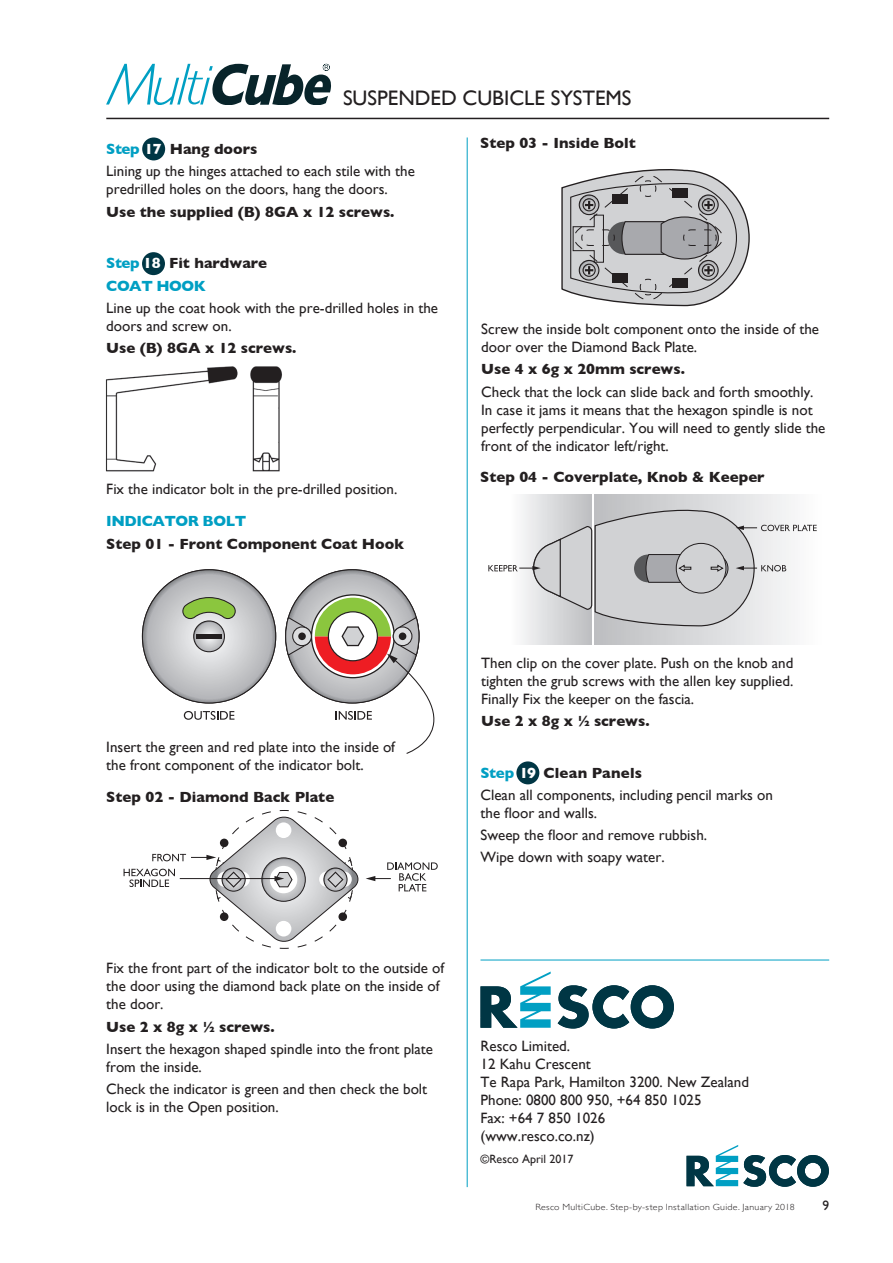
<style>
.page{position:relative;width:893px;height:1263px;background:#fff}
.page>*{position:absolute;margin:0;border:0;box-sizing:border-box;transform-origin:0 0}
.t1{font:21px "Gill Sans";color:#231f20}
.t2{font:15px/18px "Gill Sans";color:#231f20}
.t3{font:700 15px "Gill Sans";color:#231f20}
.t4{font:700 15px/22.2px "Gill Sans";letter-spacing:-.03em;color:#009fc3}
.t5{font:13.5px "Gill Sans";color:#231f20}
.t6{font:12px "Gill Sans";color:#231f20}
.t7{font:300 9px "Gill Sans";letter-spacing:.03em;color:#231f20;scale:1.1 1}
.s1{font-weight:700;color:#009fc3}
.s2{font-weight:700;color:#fff}
.s3{font-weight:700}
.s4{color:#fff}
.s5{color:#231f20}
</style>
<div class="page">
<hr style="left:467px;top:137px;width:1px;height:1050px;background:#009fc3">
<svg style="left:687px;top:1145px;width:142px;height:42px"></svg>
<svg style="left:480px;top:971px;width:194px;height:57px"></svg>
<hr style="left:480px;top:960px;width:349px;height:1px;background:#009fc3">
<div style="left:516px;top:761px;width:23px;height:23px;background:#003644;border-radius:50%"></div>
<div style="left:142px;top:252px;width:23px;height:23px;background:#003644;border-radius:50%"></div>
<div style="left:142px;top:137px;width:23px;height:23px;background:#003644;border-radius:50%"></div>
<hr style="left:106px;top:118px;width:723px;height:1px;background:#231f20">
<img style="left:105px;top:366px;width:177px;height:106px">
<svg style="left:286px;top:570px;width:133px;height:133px;background:#afb0b3"></svg>
<svg style="left:142px;top:570px;width:134px;height:133px;background:#bcbdc0"></svg>
<svg style="left:194px;top:621px;width:30px;height:31px"></svg>
<div style="left:193px;top:620px;width:32px;height:32px;border:1px solid #231f20;border-radius:50%"></div>
<svg style="left:182px;top:596px;width:54px;height:24px"></svg>
<div style="left:197px;top:634px;width:25px;height:5px;background:#231f20"></div>
<svg style="left:184px;top:711px;width:50px;height:9px"></svg>
<svg style="left:285px;top:598px;width:183px;height:156px"></svg>
<svg style="left:124px;top:810px;width:314px;height:139px"></svg>
<svg style="left:561px;top:169px;width:189px;height:138px;background:#b7b7b9"></svg>
<div style="left:510px;top:494px;width:81px;height:151px;background:linear-gradient(to right,#fdfefe,#bdbec1)"></div>
<div style="left:594px;top:494px;width:229px;height:151px;background:linear-gradient(to right,#bcbdc0,#fdfdfe)"></div>
<svg style="left:488px;top:505px;width:329px;height:122px"></svg>
<svg style="left:106px;top:64px;width:225px;height:41px"></svg>
<h1 class="t1" style="left:343px;top:86px;width:290px">SUSPENDED CUBICLE SYSTEMS</h1>
<p class="t2" style="left:106px;top:138px;width:310px;line-height:22.2px"><span class="s1">Step</span> <span class="s2">17</span> <span class="s3">Hang doors<br></span>Lining up the hinges attached to each stile with the</p>
<p class="t2" style="left:106px;top:180px;width:283px">predrilled holes on the doors, hang the doors.</p>
<p class="t3" style="left:106px;top:200px;width:290px">Use the supplied (B) 8GA x 12 screws.</p>
<p class="t4" style="left:106px;top:252px;width:162px">Step <span class="s4">18</span> <span class="s5">Fit hardware<br></span>COAT HOOK</p>
<p class="t2" style="left:106px;top:299px;width:333px">Line up the coat hook with the pre-drilled holes in the doors and screw on.</p>
<p class="t3" style="left:106px;top:336px;width:192px">Use (B) 8GA x 12 screws.</p>
<p class="t2" style="left:106px;top:480px;width:293px">Fix the indicator bolt in the pre-drilled position.</p>
<p class="t4" style="left:106px;top:510px;width:141px">INDICATOR BOLT</p>
<p class="t3" style="left:106px;top:532px;width:299px">Step 01 - Front Component Coat Hook</p>
<p class="t3" style="left:480px;top:131px;width:157px">Step 03 - Inside Bolt</p>
<p class="t2" style="left:481px;top:320px;width:339px">Screw the inside bolt component onto the inside of the door over the Diamond Back Plate.</p>
<p class="t3" style="left:481px;top:357px;width:205px">Use 4 x 6g x 20mm screws.</p>
<p class="t2" style="left:481px;top:382px;width:346px">Check that the lock can slide back and forth smoothly.<br>In case it jams it means that the hexagon spindle is not perfectly perpendicular. You will need to gently slide the front of the indicator left/right.</p>
<p class="t3" style="left:480px;top:465px;width:286px">Step 04 - Coverplate, Knob &amp; Keeper</p>
<p class="t2" style="left:106px;top:738px;width:290px">Insert the green and red plate into the inside of the front component of the indicator bolt.</p>
<p class="t3" style="left:106px;top:784px;width:229px">Step 02 - Diamond Back Plate</p>
<p class="t2" style="left:481px;top:653px;width:314px;text-align:justify">Then clip on the cover plate. Push on the knob and tighten the grub screws with the allen key supplied.<br>Finally Fix the keeper on the fascia.</p>
<p class="t3" style="left:481px;top:709px;width:170px">Use 2 x 8g x ½ screws.</p>
<p class="t2" style="left:480px;top:761px;width:294px;line-height:22.2px"><span class="s1">Step</span> <span class="s2">19</span> <span class="s3">Clean Panels<br></span>Clean all components, including pencil marks on</p>
<p class="t2" style="left:480px;top:801px;width:228px;line-height:22.2px">the floor and walls.<br>Sweep the floor and remove rubbish.<br>Wipe down with soapy water.</p>
<p class="t2" style="left:106px;top:959px;width:340px">Fix the front part of the indicator bolt to the outside of the door using the diamond back plate on the inside of the door.</p>
<p class="t3" style="left:106px;top:1015px;width:170px">Use 2 x 8g x ½ screws.</p>
<p class="t2" style="left:106px;top:1040px;width:328px">Insert the hexagon shaped spindle into the front plate from the inside.</p>
<p class="t2" style="left:106px;top:1080px;width:322px">Check the indicator is green and then check the bolt lock is in the Open position.</p>
<p class="t2" style="left:480px;top:1036px;width:270px">Resco Limited.<br>12 Kahu Crescent<br>Te Rapa Park, Hamilton 3200. New Zealand<br>Phone: 0800 800 950, +64 850 1025<br>Fax: +64 7 850 1026<br>(www.resco.co.nz)</p>
<p class="t6" style="left:480px;top:1152px;width:95px">©Resco April 2017</p>
<p class="t7" style="left:535px;top:1199px;width:237px">Resco MultiCube. Step-by-step Installation Guide. January 2018</p>
<p class="t5" style="left:822px;top:1197px;width:8px">9</p>
</div>
